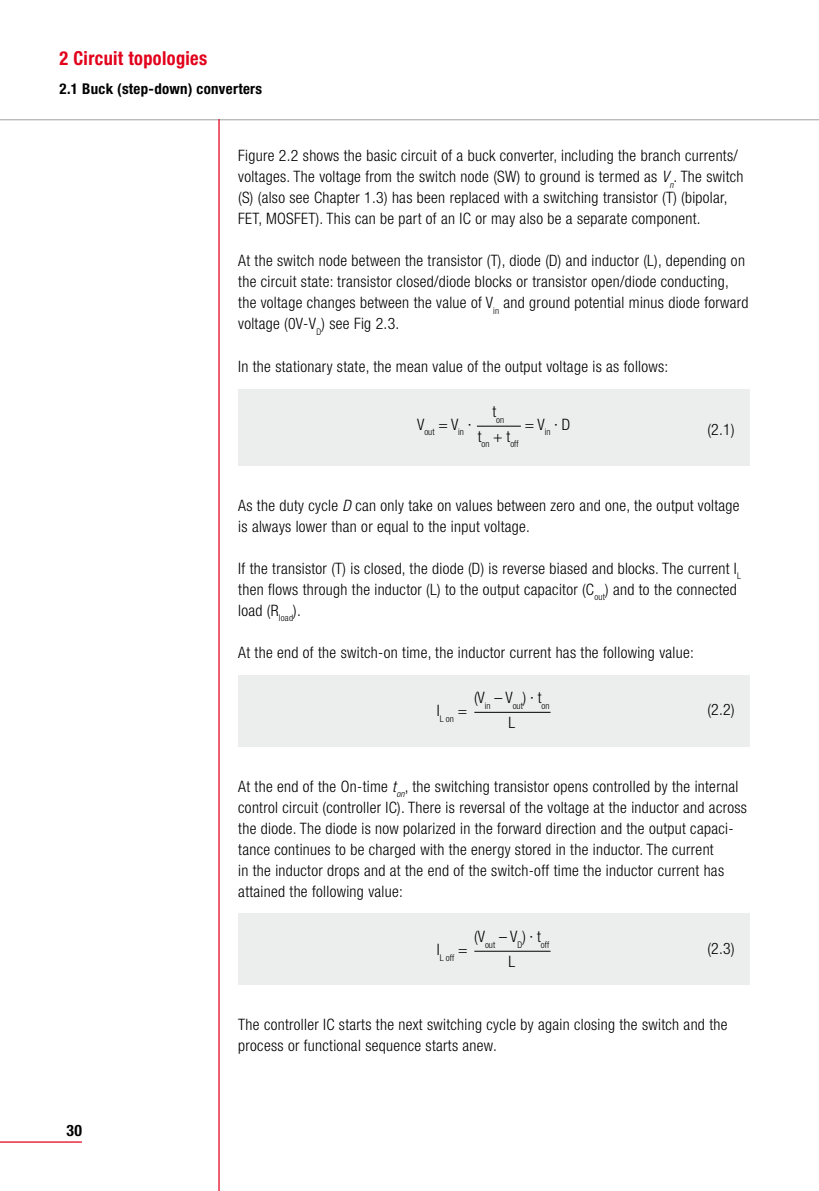
<style>
.page{position:relative;width:819px;height:1191px;background:#fff}
.page>*{position:absolute;margin:0;border:0;box-sizing:border-box;transform-origin:0 0}
.t1{font:700 condensed 19.25px "Helvetica Neue";letter-spacing:.02em;color:#e2001a;scale:.95 1}
.t2{font:300 condensed 15.75px/21px "Helvetica Neue";letter-spacing:.02em;color:#000}
.t3{font:300 condensed 15.75px/24.5px "Helvetica Neue LT Pro";color:#000;text-align:center}
.t4{font:700 condensed 15.75px "Helvetica Neue";color:#000}
.t5{font:700 condensed 14.88px "Helvetica Neue";letter-spacing:.02em;color:#000}
.t6{font:300 condensed 9.1px "Helvetica Neue LT Pro";color:#000}
.s1{font-style:italic}
</style>
<div class="page">
<hr style="left:0;top:119px;width:819px;height:1px;background:#b1b3b4">
<hr style="left:0;top:1141px;width:82px;height:1px;background:#e2001a">
<hr style="left:218px;top:119px;width:2px;height:1072px;background:#e2001a">
<div style="left:238px;top:389px;width:511px;height:76px;background:#eceded"></div>
<hr style="left:477px;top:426px;width:44px;height:1px;background:#000">
<div style="left:238px;top:675px;width:511px;height:71px;background:#eceded"></div>
<hr style="left:474px;top:712px;width:76px;height:1px;background:#000">
<div style="left:238px;top:914px;width:511px;height:71px;background:#eceded"></div>
<hr style="left:474px;top:950px;width:76px;height:1px;background:#000">
<p class="t1" style="left:60px;top:46px;width:157px">2 Circuit topologies</p>
<p class="t5" style="left:60px;top:79px;width:204px">2.1 Buck (step-down) converters</p>
<p class="t2" style="left:238px;top:145px;width:507px">Figure 2.2 shows the basic circuit of a buck converter, including the branch currents/ voltages. The voltage from the switch node (SW) to ground is termed as <span class="s1">V</span><sub>n</sub>. The switch (S) (also see Chapter 1.3) has been replaced with a switching transistor (T) (bipolar, FET, MOSFET). This can be part of an IC or may also be a separate component.</p>
<p class="t2" style="left:238px;top:250px;width:512px">At the switch node between the transistor (T), diode (D) and inductor (L), depending on the circuit state: transistor closed/diode blocks or transistor open/diode conducting, the voltage changes between the value of V<sub>in</sub> and ground potential minus diode forward voltage (0V-V<sub>D</sub>) see Fig 2.3.</p>
<p class="t2" style="left:238px;top:355px;width:431px">In the stationary state, the mean value of the output voltage is as follows:</p>
<p class="t6" style="left:492px;top:414px;width:13px"><sup>t</sup>on</p>
<p class="t6" style="left:477px;top:438px;width:42px"><sup>t</sup>on <sup>+</sup> <sup>t</sup>off</p>
<p class="t6" style="left:417px;top:427px;width:56px"><sup>V</sup>out <sup>=</sup> <sup>V</sup>in <sup>·</sup></p>
<p class="t3" style="left:525px;top:412px;width:47px">= V<sub>in</sub> · D</p>
<p class="t2" style="left:707px;top:418px;width:29px">(2.1)</p>
<p class="t2" style="left:238px;top:494px;width:503px">As the duty cycle <span class="s1">D</span> can only take on values between zero and one, the output voltage is always lower than or equal to the input voltage.</p>
<p class="t2" style="left:238px;top:557px;width:504px">If the transistor (T) is closed, the diode (D) is reverse biased and blocks. The current I<sub>L </sub>then flows through the inductor (L) to the output capacitor (C<sub>out</sub>) and to the connected load (R<sub>load</sub>).</p>
<p class="t2" style="left:238px;top:641px;width:457px">At the end of the switch-on time, the inductor current has the following value:</p>
<p class="t3" style="left:474px;top:685px;width:77px">(V<sub>in</sub> – V<sub>out</sub>) · t<sub>on<br></sub>L</p>
<p class="t6" style="left:437px;top:713px;width:32px"><sup>I</sup>L on <sup>=</sup></p>
<p class="t2" style="left:707px;top:699px;width:29px">(2.2)</p>
<p class="t2" style="left:238px;top:775px;width:510px">At the end of the On-time <span class="s1">t</span><sub>on</sub>, the switching transistor opens controlled by the internal control circuit (controller IC). There is reversal of the voltage at the inductor and across the diode. The diode is now polarized in the forward direction and the output capaci&shy;tance continues to be charged with the energy stored in the inductor. The current<br>in the inductor drops and at the end of the switch-off time the inductor current has attained the following value:</p>
<p class="t3" style="left:474px;top:924px;width:77px">(V<sub>out</sub> – V<sub>D</sub>) · t<sub>off<br></sub>L</p>
<p class="t6" style="left:437px;top:952px;width:32px"><sup>I</sup>L off <sup>=</sup></p>
<p class="t2" style="left:707px;top:938px;width:29px">(2.3)</p>
<p class="t4" style="left:66px;top:1121px;width:17px">30</p>
<p class="t2" style="left:238px;top:1014px;width:490px">The controller IC starts the next switching cycle by again closing the switch and the process or functional sequence starts anew.</p>
</div>
